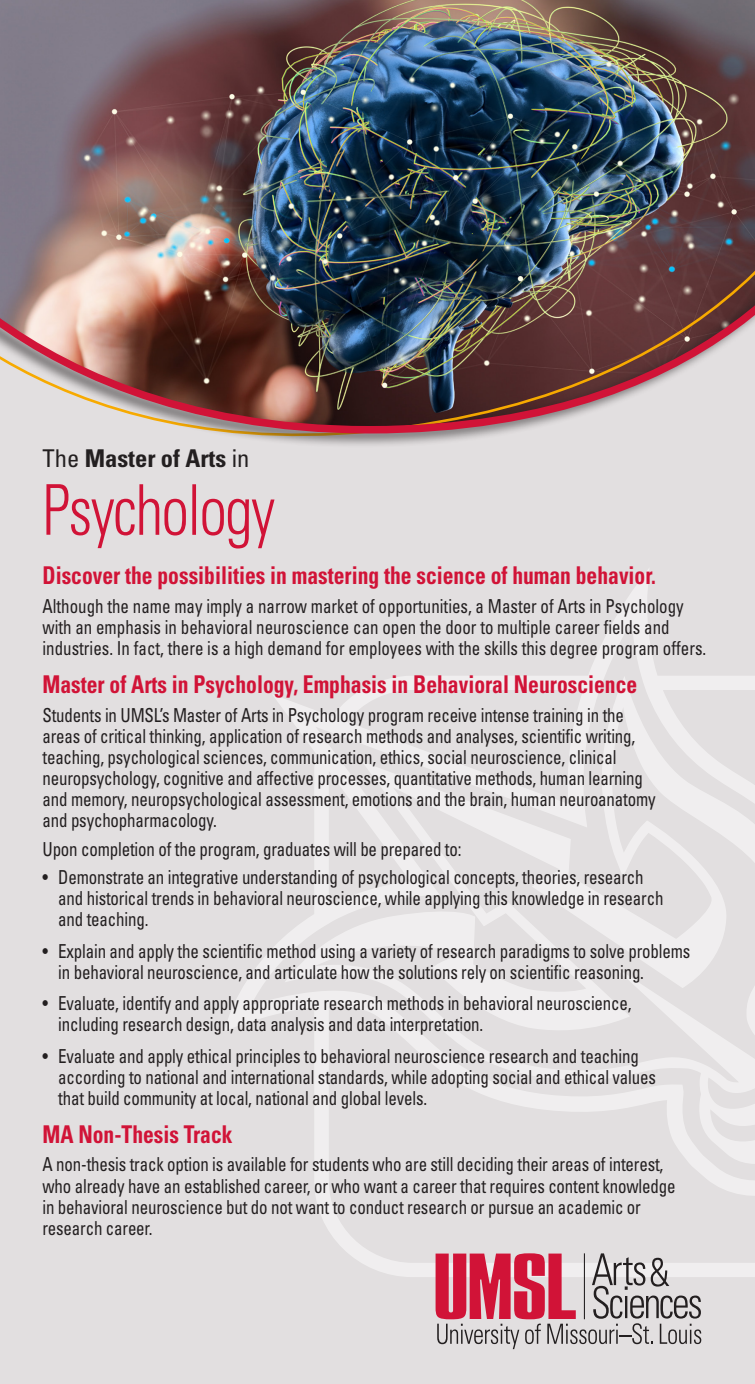
<style>
.page{position:relative;width:755px;height:1384px;background:#fff}
.page>*{position:absolute;margin:0;border:0;box-sizing:border-box;transform-origin:0 0}
.t1{font:300 condensed 70px "Univers LT Std";letter-spacing:-.025em;color:#d11337;scale:.88 1}
.t2{font:700 condensed 24.5px "Univers LT Std";color:#d11337;scale:.88 1}
.t3{font:700 condensed 24.5px "Univers LT Std";color:#231f20}
.t4{font:condensed 19.25px/21px "Univers LT Std";letter-spacing:-.01em;color:#231f20;scale:.88 1}
.s1{font-weight:400}
</style>
<div class="page">
<div style="left:0;top:0;width:754px;height:1384px;background:#e2dfe0"></div>
<img style="left:0;top:0;width:754px;height:94px">
<svg style="left:224px;top:569px;width:530px;height:708px"></svg>
<img style="left:0;top:94px;width:754px;height:64px">
<div style="left:0;top:161px;width:754px;height:287px;background:#231f20;opacity:.75"></div>
<img style="left:0;top:158px;width:754px;height:279px">
<svg style="left:435px;top:1253px;width:266px;height:96px"></svg>
<p class="t3" style="left:42px;top:443px;width:208px"><span class="s1">The</span> Master of Arts <span class="s1">in</span></p>
<p class="t1" style="left:42px;top:468px;width:266px">Psychology</p>
<p class="t2" style="left:42px;top:560px;width:698px">Discover the possibilities in mastering the science of human behavior.</p>
<p class="t4" style="left:42px;top:595px;width:755px">Although the name may imply a narrow market of opportunities, a Master of Arts in Psychology with an emphasis in behavioral neuroscience can open the door to multiple career fields and industries. In fact, there is a high demand for employees with the skills this degree program offers.</p>
<p class="t2" style="left:42px;top:669px;width:677px">Master of Arts in Psychology, Emphasis in Behavioral Neuroscience</p>
<p class="t4" style="left:42px;top:704px;width:698px">Students in UMSL’s Master of Arts in Psychology program receive intense training in the areas of critical thinking, application of research methods and analyses, scientific writing, teaching, psychological sciences, communication, ethics, social neuroscience, clinical neuropsychology, cognitive and affective processes, quantitative methods, human learning and memory, neuropsychological assessment, emotions and the brain, human neuroanatomy and psychopharmacology.</p>
<p class="t4" style="left:42px;top:838px;width:477px">Upon completion of the program, graduates will be prepared to:</p>
<p class="t4" style="left:58px;top:867px;width:689px;text-indent:-16px">• Demonstrate an integrative understanding of psychological concepts, theories, research and historical trends in behavioral neuroscience, while applying this knowledge in research and teaching.</p>
<p class="t4" style="left:58px;top:940px;width:719px;text-indent:-16px">• Explain and apply the scientific method using a variety of research paradigms to solve problems in behavioral neuroscience, and articulate how the solutions rely on scientific reasoning.</p>
<p class="t4" style="left:58px;top:993px;width:653px;text-indent:-16px">• Evaluate, identify and apply appropriate research methods in behavioral neuroscience, including research design, data analysis and data interpretation.</p>
<p class="t4" style="left:58px;top:1045px;width:680px;text-indent:-16px">• Evaluate and apply ethical principles to behavioral neuroscience research and teaching according to national and international standards, while adopting social and ethical values that build community at local, national and global levels.</p>
<p class="t2" style="left:42px;top:1119px;width:217px">MA Non-Thesis Track</p>
<p class="t4" style="left:42px;top:1154px;width:720px">A non-thesis track option is available for students who are still deciding their areas of interest, who already have an established career, or who want a career that requires content knowledge in behavioral neuroscience but do not want to conduct research or pursue an academic or research career.</p>
</div>
